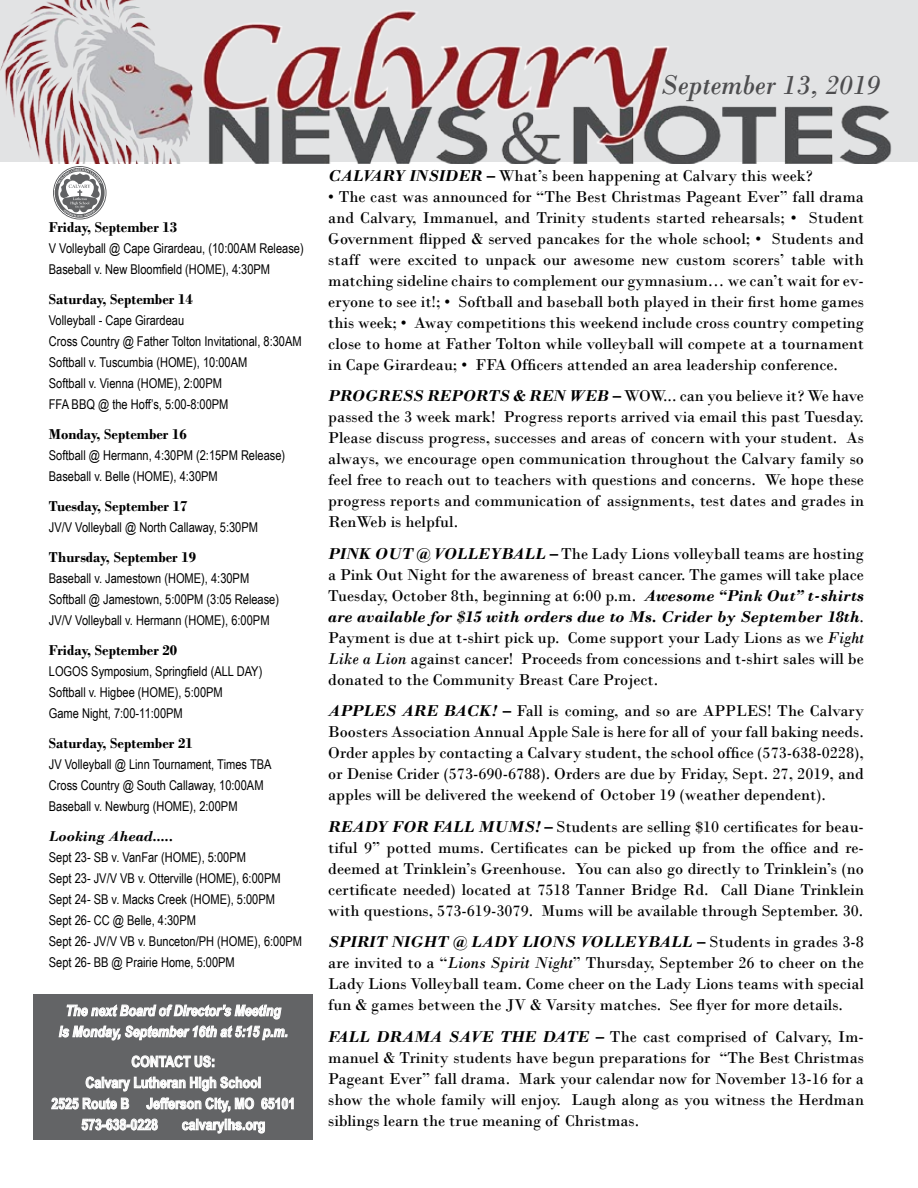
<style>
.page{position:relative;width:918px;height:1188px;background:#fff}
.page>*{position:absolute;margin:0;border:0;box-sizing:border-box;transform-origin:0 0}
.t1{font:italic 28.5px "Bodoni";color:#4d4d4f}
.t2{font:16.5px/21px "Bodoni";color:#000;text-align:justify}
.t3{font:700 15px "Bodoni";color:#000}
.t4{font:700 15px "Arial Narrow";color:#fff}
.t5{font:italic 700 15px/21px "Arial Narrow";color:#fff;text-align:center}
.t6{font:italic 700 15px "Bodoni";color:#000}
.t7{font:13.5px/21px "Arial Narrow";color:#000}
.s1{font-weight:700;font-style:italic}
.s2{font-style:italic}
</style>
<div class="page">
<div style="left:0;top:0;width:918px;height:162px;background:#e2e3e4"></div>
<svg style="left:53px;top:166px;width:54px;height:54px"></svg>
<div style="left:33px;top:995px;width:280px;height:145px;background:#636466"></div>
<svg style="left:59px;top:1004px;width:228px;height:36px"></svg>
<svg style="left:132px;top:1055px;width:82px;height:12px"></svg>
<svg style="left:51px;top:1076px;width:243px;height:36px"></svg>
<svg style="left:81px;top:1119px;width:77px;height:11px"></svg>
<svg style="left:182px;top:1119px;width:83px;height:14px"></svg>
<img style="left:0;top:0;width:892px;height:164px">
<h1 class="t1" style="left:661px;top:67px;width:222px">September 13, 2019</h1>
<p class="t3" style="left:49px;top:218px;width:130px">Friday, September 13</p>
<p class="t7" style="left:49px;top:237px;width:256px">V Volleyball @ Cape Girardeau, (10:00AM Release)<br>Baseball v. New Bloomfield (HOME), 4:30PM</p>
<p class="t3" style="left:49px;top:290px;width:145px">Saturday, September 14</p>
<p class="t7" style="left:49px;top:309px;width:254px">Volleyball - Cape Girardeau<br>Cross Country @ Father Tolton Invitational, 8:30AM Softball v. Tuscumbia (HOME), 10:00AM<br>Softball v. Vienna (HOME), 2:00PM<br>FFA BBQ @ the Hoff’s, 5:00-8:00PM</p>
<p class="t3" style="left:49px;top:425px;width:139px">Monday, September 16</p>
<p class="t7" style="left:49px;top:444px;width:238px">Softball @ Hermann, 4:30PM (2:15PM Release)<br>Baseball v. Belle (HOME), 4:30PM</p>
<p class="t3" style="left:49px;top:497px;width:140px">Tuesday, September 17</p>
<p class="t7" style="left:49px;top:516px;width:211px">JV/V Volleyball @ North Callaway, 5:30PM</p>
<p class="t3" style="left:49px;top:548px;width:149px">Thursday, September 19</p>
<p class="t7" style="left:49px;top:567px;width:232px">Baseball v. Jamestown (HOME), 4:30PM<br>Softball @ Jamestown, 5:00PM (3:05 Release)<br>JV/V Volleyball v. Hermann (HOME), 6:00PM</p>
<p class="t3" style="left:49px;top:641px;width:130px">Friday, September 20</p>
<p class="t7" style="left:49px;top:660px;width:215px">LOGOS Symposium, Springfield (ALL DAY)<br>Softball v. Higbee (HOME), 5:00PM<br>Game Night, 7:00-11:00PM</p>
<p class="t3" style="left:49px;top:734px;width:145px">Saturday, September 21</p>
<p class="t7" style="left:49px;top:753px;width:224px">JV Volleyball @ Linn Tournament, Times TBA<br>Cross Country @ South Callaway, 10:00AM<br>Baseball v. Newburg (HOME), 2:00PM</p>
<p class="t6" style="left:49px;top:827px;width:126px">Looking Ahead.....</p>
<p class="t7" style="left:49px;top:846px;width:255px">Sept 23- SB v. VanFar (HOME), 5:00PM<br>Sept 23- JV/V VB v. Otterville (HOME), 6:00PM Sept 24- SB v. Macks Creek (HOME), 5:00PM<br>Sept 26- CC @ Belle, 4:30PM<br>Sept 26- JV/V VB v. Bunceton/PH (HOME), 6:00PM Sept 26- BB @ Prairie Home, 5:00PM</p>
<p class="t5" style="left:59px;top:999px;width:231px">The next Board of Director’s Meeting is Monday, September 16th at 5:15 p.m.</p>
<p class="t4" style="left:131px;top:1050px;width:85px">CONTACT US:</p>
<p class="t4" style="left:86px;top:1071px;width:177px">Calvary Lutheran High School</p>
<p class="t4" style="left:51px;top:1092px;width:245px">2525 Route B Jefferson City, MO 65101</p>
<p class="t4" style="left:81px;top:1113px;width:78px">573-638-0228</p>
<p class="t4" style="left:182px;top:1113px;width:85px">calvarylhs.org</p>
<p class="t2" style="left:328px;top:165px;width:486px"><span class="s1">CALVARY INSIDER –</span> What’s been happening at Calvary this week?</p>
<p class="t2" style="left:328px;top:186px;width:537px">• The cast was announced for “The Best Christmas Pageant Ever” fall drama and Calvary, Immanuel, and Trinity students started rehearsals; • Student Government flipped &amp; served pancakes for the whole school; • Students and staff were excited to unpack our awesome new custom scorers’ table with matching sideline chairs to complement our gymnasium… we can’t wait for ev&shy;eryone to see it!; • Softball and baseball both played in their first home games this week; • Away competitions this weekend include cross country competing close to home at Father Tolton while volleyball will compete at a tournament in Cape Girardeau; • FFA Officers attended an area leadership conference.</p>
<p class="t2" style="left:328px;top:385px;width:537px"><span class="s1">PROGRESS REPORTS &amp; REN WEB –</span> WOW... can you believe it? We have passed the 3 week mark! Progress reports arrived via email this past Tuesday.<br>Please discuss progress, successes and areas of concern with your student. As always, we encourage open communication throughout the Calvary family so feel free to reach out to teachers with questions and concerns. We hope these progress reports and communication of assignments, test dates and grades in RenWeb is helpful.</p>
<p class="t2" style="left:328px;top:543px;width:537px"><span class="s1">PINK OUT @ VOLLEYBALL –</span> The Lady Lions volleyball teams are hosting a Pink Out Night for the awareness of breast cancer. The games will take place Tuesday, October 8th, beginning at 6:00 p.m. <span class="s1">Awesome “Pink Out” t-shirts are available for $15 with orders due to Ms. Crider by September 18th</span>.<br>Payment is due at t-shirt pick up. Come support your Lady Lions as we <span class="s2">Fight Like a Lion</span> against cancer! Proceeds from concessions and t-shirt sales will be donated to the Community Breast Care Project.</p>
<p class="t2" style="left:328px;top:701px;width:537px"><span class="s1">APPLES ARE BACK! –</span> Fall is coming, and so are APPLES! The Calvary Boosters Association Annual Apple Sale is here for all of your fall baking needs.<br>Order apples by contacting a Calvary student, the school office (573-638-0228), or Denise Crider (573-690-6788). Orders are due by Friday, Sept. 27, 2019, and apples will be delivered the weekend of October 19 (weather dependent).</p>
<p class="t2" style="left:328px;top:816px;width:537px"><span class="s1">READY FOR FALL MUMS! –</span> Students are selling $10 certificates for beau&shy;tiful 9” potted mums. Certificates can be picked up from the office and re&shy;deemed at Trinklein’s Greenhouse. You can also go directly to Trinklein’s (no certificate needed) located at 7518 Tanner Bridge Rd. Call Diane Trinklein with questions, 573-619-3079. Mums will be available through September. 30.</p>
<p class="t2" style="left:328px;top:932px;width:537px"><span class="s1">SPIRIT NIGHT @ LADY LIONS VOLLEYBALL –</span> Students in grades 3-8 are invited to a “<span class="s2">Lions Spirit Night</span>” Thursday, September 26 to cheer on the Lady Lions Volleyball team. Come cheer on the Lady Lions teams with special fun &amp; games between the JV &amp; Varsity matches. See flyer for more details.</p>
<p class="t2" style="left:328px;top:1026px;width:537px"><span class="s1">FALL DRAMA SAVE THE DATE –</span> The cast comprised of Calvary, Im&shy;manuel &amp; Trinity students have begun preparations for “The Best Christmas Pageant Ever” fall drama. Mark your calendar now for November 13-16 for a show the whole family will enjoy. Laugh along as you witness the Herdman siblings learn the true meaning of Christmas.</p>
</div>
